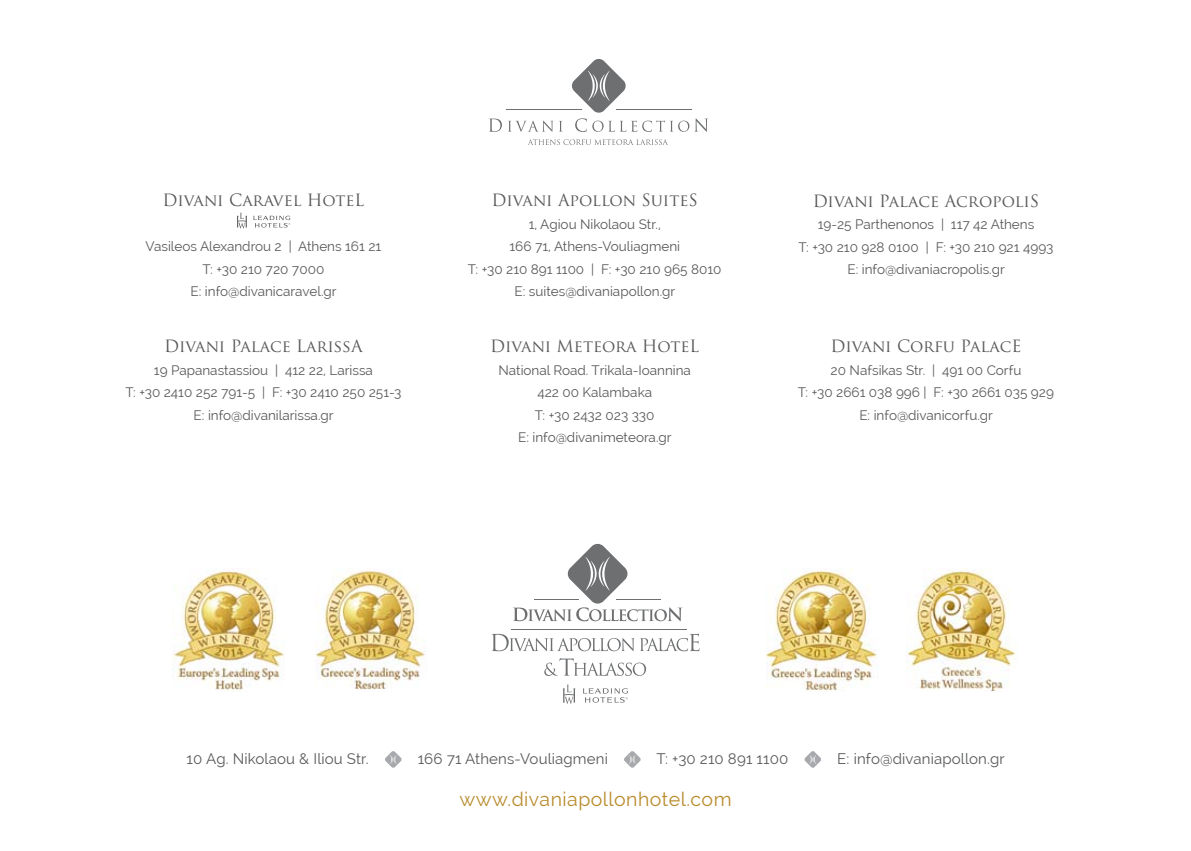
<style>
.page{position:relative;width:1191px;height:851px;background:#fff}
.page>*{position:absolute;margin:0;border:0;box-sizing:border-box;transform-origin:0 0}
.t1{font:19.5px "Raleway";letter-spacing:.025em;color:#b98c2d}
.t2{font:16.5px "Trajan Pro";color:#58595b}
.t3{font:15px "Raleway";letter-spacing:.01em;color:#58595b}
.t4{font:13.5px/22.5px "Raleway";color:#58595b;text-align:center}
</style>
<div class="page">
<svg style="left:489px;top:118px;width:13px;height:14px"></svg>
<svg style="left:508px;top:121px;width:45px;height:11px"></svg>
<svg style="left:559px;top:121px;width:3px;height:11px"></svg>
<svg style="left:528px;top:139px;width:140px;height:6px"></svg>
<svg style="left:572px;top:59px;width:136px;height:73px"></svg>
<hr style="left:506px;top:109px;width:75px;height:1px;background:#6d6f71">
<hr style="left:616px;top:109px;width:75px;height:1px;background:#6d6f71">
<svg style="left:491px;top:633px;width:208px;height:18px"></svg>
<svg style="left:544px;top:658px;width:102px;height:17px"></svg>
<hr style="left:511px;top:629px;width:176px;height:1px;background:#6d6f71">
<svg style="left:563px;top:684px;width:12px;height:20px"></svg>
<svg style="left:583px;top:688px;width:45px;height:14px"></svg>
<svg style="left:513px;top:544px;width:169px;height:77px"></svg>
<svg style="left:385px;top:751px;width:17px;height:16px"></svg>
<svg style="left:624px;top:751px;width:17px;height:16px"></svg>
<svg style="left:804px;top:751px;width:17px;height:16px"></svg>
<img style="left:173px;top:569px;width:111px;height:121px">
<img style="left:315px;top:569px;width:110px;height:121px">
<img style="left:766px;top:568px;width:111px;height:123px">
<img style="left:906px;top:568px;width:110px;height:123px">
<svg style="left:237px;top:213px;width:10px;height:16px"></svg>
<svg style="left:253px;top:216px;width:37px;height:11px"></svg>
<p class="t2" style="left:162px;top:190px;width:203px">Divani Caravel HoteL</p>
<p class="t4" style="left:146px;top:235px;width:237px">Vasileos Alexandrou 2 | Athens 161 21<br>T: +30 210 720 7000<br>E: info@divanicaravel.gr</p>
<p class="t2" style="left:164px;top:335px;width:200px">Divani Palace LarissA</p>
<p class="t4" style="left:126px;top:358px;width:277px">19 Papanastassiou | 412 22, Larissa<br>T: +30 2410 252 791-5 | F: +30 2410 250 251-3<br>E: info@divanilarissa.gr</p>
<p class="t2" style="left:491px;top:190px;width:208px">Divani Apollon SuiteS</p>
<p class="t4" style="left:468px;top:213px;width:255px">1, Agiou Nikolaou Str.,<br>166 71, Athens-Vouliagmeni<br>T: +30 210 891 1100 | F: +30 210 965 8010<br>E: suites@divaniapollon.gr</p>
<p class="t2" style="left:490px;top:335px;width:211px">Divani Meteora HoteL</p>
<p class="t4" style="left:498px;top:358px;width:194px">National Road. Trikala-Ioannina<br>422 00 Kalambaka<br>T: +30 2432 023 330<br>E: info@divanimeteora.gr</p>
<p class="t2" style="left:812px;top:190px;width:228px">Divani Palace AcropoliS</p>
<p class="t4" style="left:798px;top:213px;width:256px">19-25 Parthenonos | 117 42 Athens<br>T: +30 210 928 0100 | F: +30 210 921 4993<br>E: info@divaniacropolis.gr</p>
<p class="t2" style="left:830px;top:335px;width:192px">Divani Corfu PalacE</p>
<p class="t4" style="left:798px;top:358px;width:258px">20 Nafsikas Str. | 491 00 Corfu<br>T: +30 2661 038 996 | F: +30 2661 035 929<br>E: info@divanicorfu.gr</p>
<p class="t3" style="left:187px;top:749px;width:184px">10 Ag. Nikolaou &amp; Iliou Str.</p>
<p class="t3" style="left:418px;top:749px;width:192px">166 71 Athens-Vouliagmeni</p>
<p class="t3" style="left:656px;top:749px;width:133px">T: +30 210 891 1100</p>
<p class="t3" style="left:837px;top:749px;width:169px">E: info@divaniapollon.gr</p>
<h1 class="t1" style="left:459px;top:787px;width:274px">www.divaniapollonhotel.com</h1>
</div>
